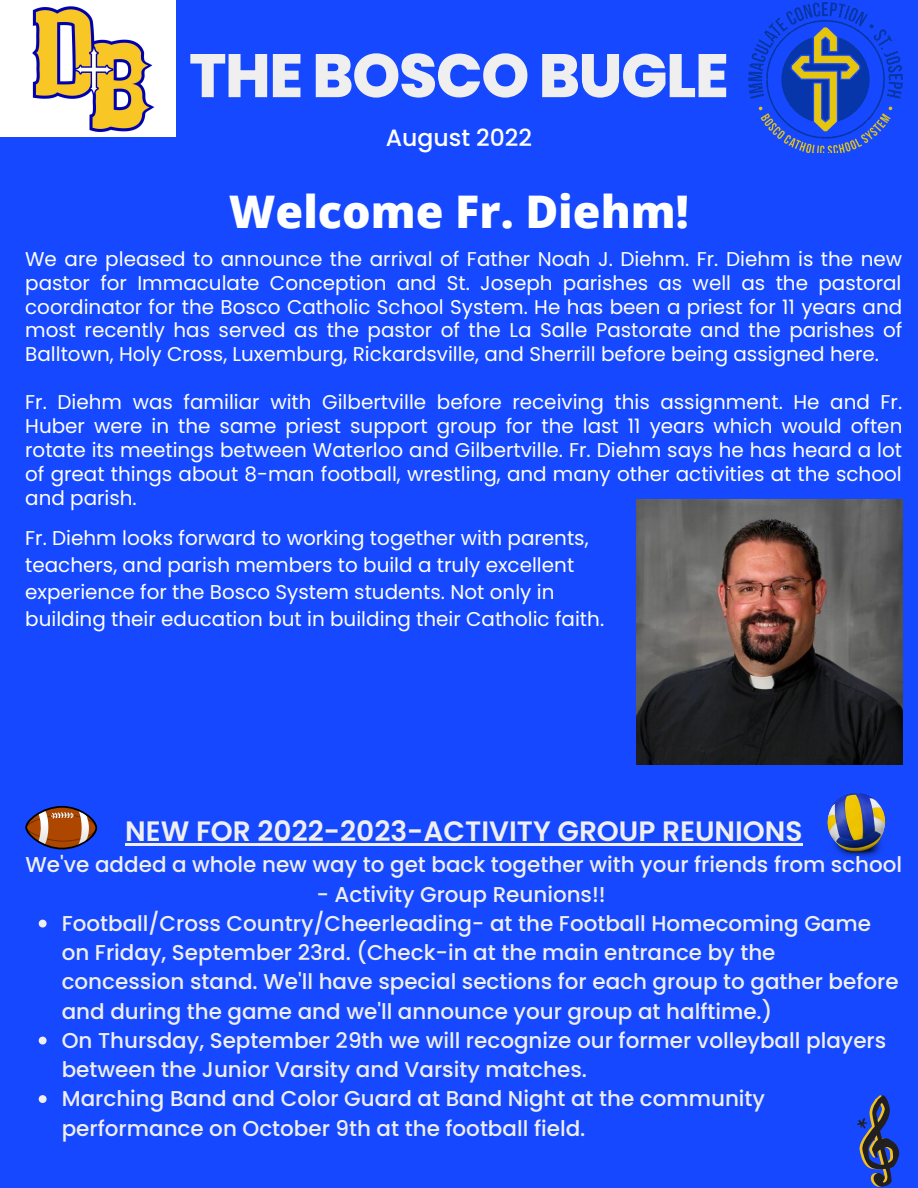
<style>
.page{position:relative;width:918px;height:1188px;background:#1649ff}
.page>*{position:absolute;margin:0;border:0;box-sizing:border-box;transform-origin:0 0}
.t1{font:800 61.2px "Poppins";letter-spacing:-.02em;color:#efefef}
.t2{font:800 45px "Open Sans";color:#fff}
.t3{font:600 28.05px "Poppins";color:#efefef}
.t4{font:500 23.55px "Poppins";color:#fff}
.t5{font:500 21.45px/29.2px "Poppins";color:#efefef}
.t6{font:19.95px/24px "Poppins";color:#fff;text-align:justify}
</style>
<div class="page">
<img style="left:0;top:0;width:176px;height:136px">
<img style="left:749px;top:3px;width:154px;height:149px">
<img style="left:637px;top:499px;width:265px;height:266px">
<svg style="left:25px;top:806px;width:72px;height:43px"></svg>
<img style="left:827px;top:794px;width:59px;height:64px">
<svg style="left:857px;top:1095px;width:43px;height:92px"></svg>
<svg style="left:39px;top:920px;width:8px;height:8px"></svg>
<svg style="left:39px;top:1037px;width:8px;height:8px"></svg>
<svg style="left:39px;top:1095px;width:8px;height:8px"></svg>
<hr style="left:125px;top:843px;width:678px;height:2px;background:#efefef">
<p class="t1" style="left:189px;top:33px;width:541px">THE BOSCO BUGLE</p>
<p class="t4" style="left:386px;top:122px;width:148px">August 2022</p>
<p class="t2" style="left:229px;top:180px;width:462px">Welcome Fr. Diehm!</p>
<p class="t6" style="left:25px;top:247px;width:879px">We are pleased to announce the arrival of Father Noah J. Diehm. Fr. Diehm is the new pastor for Immaculate Conception and St. Joseph parishes as well as the pastoral coordinator for the Bosco Catholic School System. He has been a priest for 11 years and most recently has served as the pastor of the La Salle Pastorate and the parishes of Balltown, Holy Cross, Luxemburg, Rickardsville, and Sherrill before being assigned here.</p>
<p class="t6" style="left:25px;top:390px;width:879px">Fr. Diehm was familiar with Gilbertville before receiving this assignment. He and Fr.<br>Huber were in the same priest support group for the last 11 years which would often rotate its meetings between Waterloo and Gilbertville. Fr. Diehm says he has heard a lot of great things about 8-man football, wrestling, and many other activities at the school and parish.</p>
<p class="t6" style="left:25px;top:525px;width:580px;line-height:27px;text-align:left">Fr. Diehm looks forward to working together with parents, teachers, and parish members to build a truly excellent experience for the Bosco System students. Not only in building their education but in building their Catholic faith.</p>
<p class="t3" style="left:125px;top:811px;width:679px">NEW FOR 2022-2023-ACTIVITY GROUP REUNIONS</p>
<p class="t5" style="left:26px;top:850px;width:878px">We've added a whole new way to get back together with your friends from school</p>
<p class="t5" style="left:316px;top:880px;width:291px">- Activity Group Reunions!!</p>
<p class="t5" style="left:62px;top:909px;width:838px">Football/Cross Country/Cheerleading- at the Football Homecoming Game on Friday, September 23rd. (Check-in at the main entrance by the concession stand. We'll have special sections for each group to gather before and during the game and we'll announce your group at halftime.)</p>
<p class="t5" style="left:62px;top:1026px;width:826px">On Thursday, September 29th we will recognize our former volleyball players between the Junior Varsity and Varsity matches.</p>
<p class="t5" style="left:62px;top:1084px;width:705px">Marching Band and Color Guard at Band Night at the community performance on October 9th at the football field.</p>
</div>
